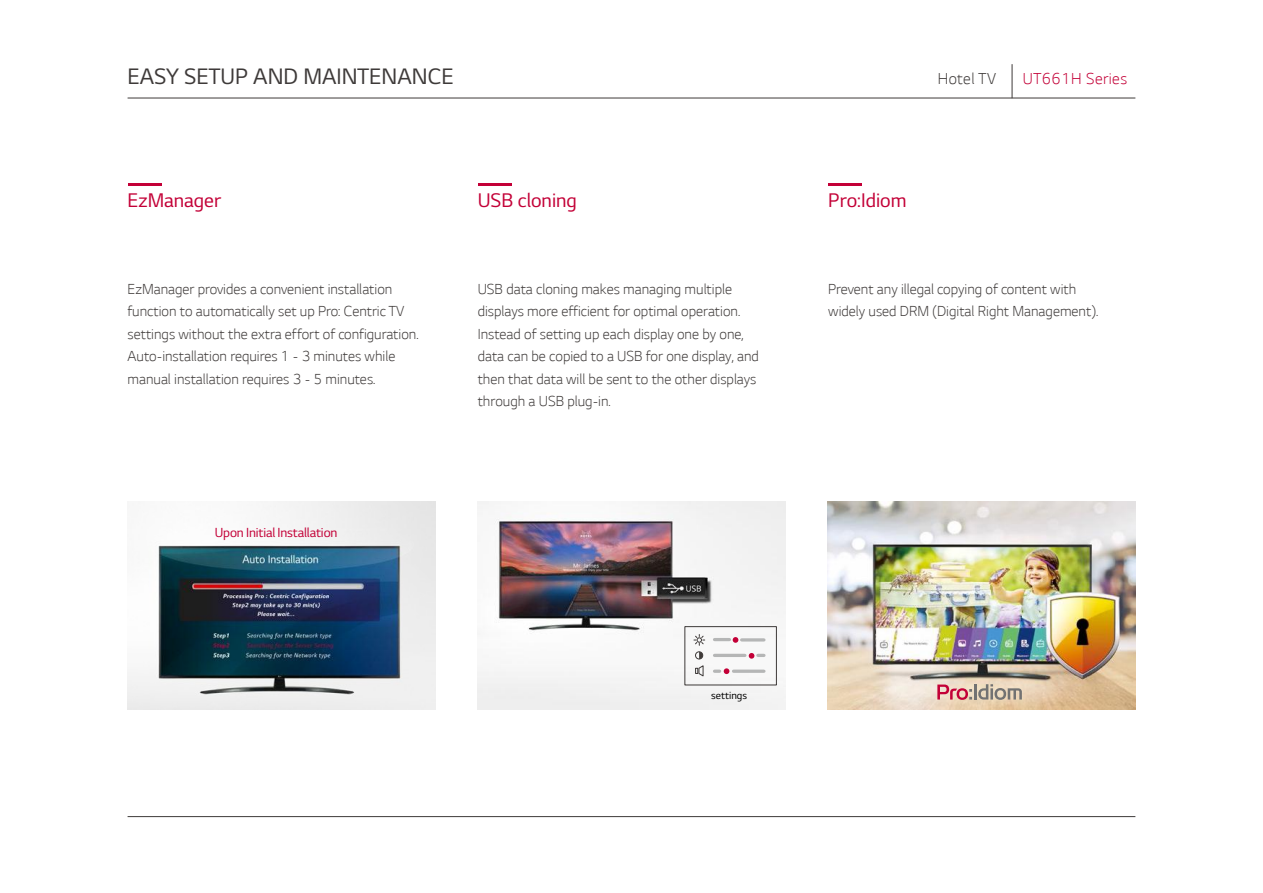
<style>
.page{position:relative;width:1263px;height:893px;background:#fff}
.page>*{position:absolute;margin:0;border:0;box-sizing:border-box;transform-origin:0 0}
.t1{font:25.5px "LG Smart";color:#3e3a39}
.t2{font:22.5px "LG Smart";color:#c30037}
.t3{font:300 18px "LG Smart";letter-spacing:.025em;color:#c30037}
.t4{font:300 18px "LG Smart";letter-spacing:.025em;color:#3e3a39}
.t5{font:300 16.5px/22.5px "LG Smart";color:#3e3a39}
.t6{font:15px "LG Smart";letter-spacing:-.01em;color:#c30037}
.t7{font:12px "LG Smart";color:#000}
</style>
<div class="page">
<hr style="left:128px;top:98px;width:1007px;height:1px;background:#3e3a39">
<hr style="left:128px;top:816px;width:1007px;height:1px;background:#3e3a39">
<hr style="left:1012px;top:64px;width:1px;height:34px;background:#3e3a39">
<hr style="left:128px;top:183px;width:33px;height:2px;background:#c30037">
<img style="left:128px;top:502px;width:307px;height:207px">
<hr style="left:478px;top:183px;width:34px;height:2px;background:#c30037">
<img style="left:478px;top:502px;width:307px;height:207px">
<hr style="left:714px;top:654px;width:31px;height:3px;background:#b5b6b6">
<div style="left:684px;top:626px;width:93px;height:59px;border:1px solid #3e3a39"></div>
<hr style="left:714px;top:638px;width:15px;height:3px;background:#b5b6b6">
<hr style="left:742px;top:638px;width:22px;height:3px;background:#b5b6b6">
<hr style="left:733px;top:670px;width:31px;height:3px;background:#b5b6b6">
<svg style="left:733px;top:637px;width:5px;height:6px"></svg>
<svg style="left:749px;top:653px;width:15px;height:6px"></svg>
<svg style="left:714px;top:668px;width:15px;height:6px"></svg>
<svg style="left:694px;top:634px;width:11px;height:11px"></svg>
<div style="left:695px;top:651px;width:8px;height:8px;border:1px solid #3e3a39;border-radius:50%"></div>
<svg style="left:699px;top:652px;width:4px;height:7px"></svg>
<svg style="left:695px;top:665px;width:9px;height:12px"></svg>
<hr style="left:828px;top:183px;width:34px;height:2px;background:#c30037">
<img style="left:828px;top:502px;width:307px;height:207px">
<svg style="left:937px;top:684px;width:35px;height:16px"></svg>
<hr style="left:974px;top:684px;width:3px;height:15px;background:#727272">
<svg style="left:978px;top:684px;width:44px;height:16px"></svg>
<h1 class="t1" style="left:128px;top:63px;width:328px">EASY SETUP AND MAINTENANCE</h1>
<p class="t4" style="left:938px;top:69px;width:60px">Hotel TV</p>
<p class="t3" style="left:1023px;top:69px;width:106px">UT661H Series</p>
<h2 class="t2" style="left:128px;top:188px;width:95px">EzManager</h2>
<p class="t5" style="left:128px;top:278px;width:293px">EzManager provides a convenient installation function to automatically set up Pro: Centric TV settings without the extra effort of configuration.<br>Auto-installation requires 1 - 3 minutes while manual installation requires 3 - 5 minutes.</p>
<p class="t6" style="left:215px;top:524px;width:124px">Upon Initial Installation</p>
<h2 class="t2" style="left:478px;top:188px;width:101px">USB cloning</h2>
<p class="t5" style="left:478px;top:278px;width:283px">USB data cloning makes managing multiple displays more efficient for optimal operation.<br>Instead of setting up each display one by one, data can be copied to a USB for one display, and then that data will be sent to the other displays through a USB plug-in.</p>
<p class="t7" style="left:711px;top:689px;width:37px">settings</p>
<h2 class="t2" style="left:828px;top:188px;width:80px">Pro:Idiom</h2>
<p class="t5" style="left:828px;top:278px;width:271px">Prevent any illegal copying of content with widely used DRM (Digital Right Management).</p>
</div>
